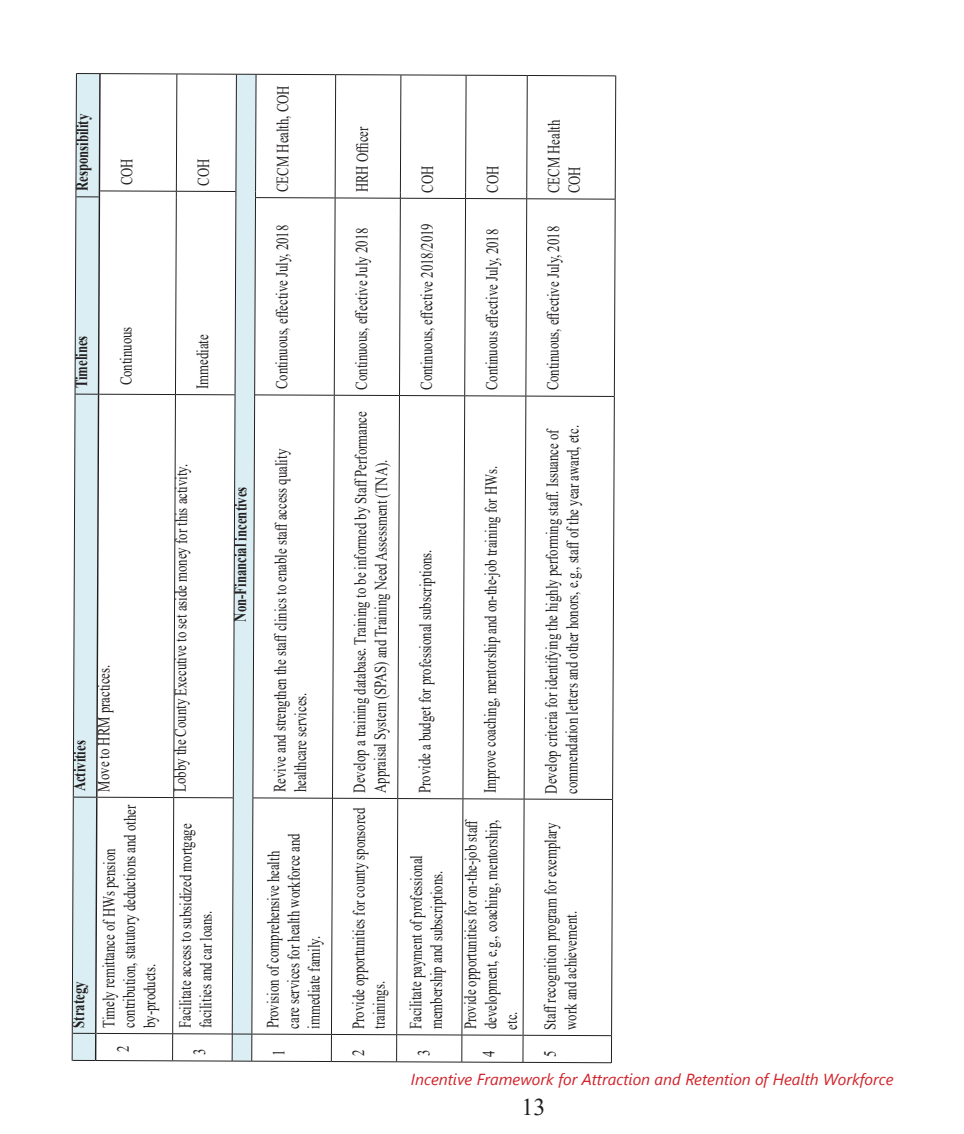
<style>
.page{position:relative;width:964px;height:1134px;background:#fff}
.page>*{position:absolute;margin:0;border:0;box-sizing:border-box;transform-origin:0 0}
.Body{font:24px "Times New Roman";color:#231f20}
.t1{font:17px/20.4px "Times New Roman";letter-spacing:-.01em;color:#231f20;scale:.75 1}
.t2{font:700 17px "Times New Roman";letter-spacing:-.01em;color:#231f20;scale:.75 1}
.t3{font:italic 16px "Segoe UI";color:#d1232a}
</style>
<div class="page">
<svg style="left:75px;top:74px;width:180px;height:961px"></svg>
<hr style="left:76px;top:73px;width:1px;height:118px;background:#231f20">
<svg style="left:172px;top:191px;width:5px;height:869px"></svg>
<hr style="left:176px;top:74px;width:1px;height:117px;background:#231f20">
<hr style="left:236px;top:74px;width:1px;height:117px;background:#231f20">
<hr style="left:255px;top:75px;width:1px;height:117px;background:#231f20">
<svg style="left:331px;top:192px;width:5px;height:869px"></svg>
<hr style="left:335px;top:75px;width:1px;height:117px;background:#231f20">
<svg style="left:396px;top:192px;width:5px;height:869px"></svg>
<hr style="left:400px;top:75px;width:1px;height:117px;background:#231f20">
<svg style="left:461px;top:192px;width:5px;height:870px"></svg>
<hr style="left:465px;top:75px;width:1px;height:117px;background:#231f20">
<svg style="left:522px;top:193px;width:5px;height:869px"></svg>
<hr style="left:526px;top:76px;width:2px;height:117px;background:#231f20">
<svg style="left:611px;top:193px;width:5px;height:870px"></svg>
<hr style="left:615px;top:76px;width:1px;height:117px;background:#231f20">
<svg style="left:77px;top:73px;width:23px;height:1px"></svg>
<hr style="left:96px;top:1060px;width:77px;height:1px;background:#231f20">
<hr style="left:96px;top:1033px;width:76px;height:1px;background:#231f20">
<hr style="left:97px;top:797px;width:76px;height:1px;background:#231f20">
<hr style="left:99px;top:394px;width:76px;height:1px;background:#231f20">
<hr style="left:100px;top:191px;width:76px;height:1px;background:#231f20">
<hr style="left:100px;top:73px;width:77px;height:1px;background:#231f20">
<hr style="left:173px;top:1060px;width:59px;height:1px;background:#231f20">
<hr style="left:173px;top:1033px;width:59px;height:1px;background:#231f20">
<hr style="left:174px;top:797px;width:59px;height:1px;background:#231f20">
<hr style="left:176px;top:394px;width:59px;height:1px;background:#231f20">
<hr style="left:177px;top:191px;width:59px;height:1px;background:#231f20">
<hr style="left:177px;top:74px;width:59px;height:1px;background:#231f20">
<svg style="left:231px;top:191px;width:25px;height:871px"></svg>
<svg style="left:236px;top:74px;width:20px;height:1px"></svg>
<hr style="left:252px;top:1061px;width:79px;height:1px;background:#231f20">
<hr style="left:252px;top:1034px;width:79px;height:1px;background:#231f20">
<hr style="left:253px;top:797px;width:79px;height:1px;background:#231f20">
<hr style="left:255px;top:395px;width:79px;height:1px;background:#231f20">
<hr style="left:256px;top:197px;width:79px;height:1px;background:#231f20">
<hr style="left:256px;top:74px;width:80px;height:1px;background:#231f20">
<hr style="left:331px;top:1061px;width:66px;height:1px;background:#231f20">
<hr style="left:332px;top:1034px;width:64px;height:1px;background:#231f20">
<hr style="left:333px;top:798px;width:64px;height:1px;background:#231f20">
<hr style="left:335px;top:395px;width:64px;height:1px;background:#231f20">
<hr style="left:335px;top:198px;width:65px;height:1px;background:#231f20">
<hr style="left:336px;top:74px;width:65px;height:1px;background:#231f20">
<hr style="left:397px;top:1061px;width:65px;height:1px;background:#231f20">
<hr style="left:397px;top:1034px;width:64px;height:1px;background:#231f20">
<hr style="left:398px;top:798px;width:64px;height:1px;background:#231f20">
<hr style="left:400px;top:395px;width:64px;height:1px;background:#231f20">
<hr style="left:401px;top:198px;width:64px;height:1px;background:#231f20">
<hr style="left:401px;top:75px;width:65px;height:1px;background:#231f20">
<hr style="left:462px;top:1062px;width:61px;height:1px;background:#231f20">
<hr style="left:462px;top:1035px;width:61px;height:1px;background:#231f20">
<hr style="left:463px;top:798px;width:61px;height:1px;background:#231f20">
<hr style="left:465px;top:395px;width:60px;height:1px;background:#231f20">
<hr style="left:466px;top:198px;width:60px;height:1px;background:#231f20">
<hr style="left:466px;top:75px;width:61px;height:1px;background:#231f20">
<hr style="left:523px;top:1062px;width:88px;height:1px;background:#231f20">
<hr style="left:523px;top:1035px;width:88px;height:1px;background:#231f20">
<hr style="left:524px;top:799px;width:88px;height:1px;background:#231f20">
<hr style="left:526px;top:396px;width:88px;height:1px;background:#231f20">
<hr style="left:527px;top:198px;width:88px;height:1px;background:#231f20">
<hr style="left:527px;top:75px;width:88px;height:1px;background:#231f20">
<svg style="left:72px;top:191px;width:29px;height:870px;background:#cfdee2"></svg>
<hr style="left:99px;top:74px;width:2px;height:117px;background:#231f20">
<p class="t2" style="left:70px;top:191px;width:105px;rotate:-90deg">Responsibility</p>
<p class="t1" style="left:116px;top:185px;width:38px;rotate:-90deg">COH</p>
<p class="t2" style="left:69px;top:388px;width:72px;rotate:-90deg">Timelines</p>
<p class="t1" style="left:115px;top:385px;width:80px;rotate:-90deg">Continuous</p>
<p class="t1" style="left:193px;top:186px;width:38px;rotate:-90deg">COH</p>
<p class="t1" style="left:192px;top:389px;width:74px;rotate:-90deg">Immediate</p>
<p class="t1" style="left:272px;top:192px;width:144px;rotate:-90deg">CECM Health, COH</p>
<p class="t1" style="left:271px;top:389px;width:221px;rotate:-90deg">Continuous, effective July, 2018</p>
<p class="t2" style="left:67px;top:791px;width:70px;rotate:-90deg">Activities</p>
<p class="t2" style="left:66px;top:1028px;width:63px;rotate:-90deg">Strategy</p>
<p class="t1" style="left:93px;top:791px;width:171px;rotate:-90deg">Move to HRM practices.</p>
<p class="t1" style="left:98px;top:1028px;width:299px;rotate:-90deg">Timely remittance of HWs pension contribution, statutory deductions and other by-products.</p>
<p class="t1" style="left:112px;top:1052px;width:10px;rotate:-90deg">2</p>
<p class="t1" style="left:170px;top:792px;width:439px;rotate:-90deg">Lobby the County Executive to set aside money for this activity.</p>
<p class="t1" style="left:175px;top:1028px;width:275px;rotate:-90deg">Facilitate access to subsidized mortgage facilities and car loans.</p>
<p class="t1" style="left:189px;top:1055px;width:10px;rotate:-90deg">3</p>
<p class="t2" style="left:228px;top:622px;width:181px;rotate:-90deg">Non-Financial incentives</p>
<p class="t1" style="left:270px;top:792px;width:459px;rotate:-90deg">Revive and strengthen the staff clinics to enable staff access quality healthcare services.</p>
<p class="t1" style="left:263px;top:1029px;width:262px;rotate:-90deg">Provision of comprehensive health care services for health workforce and immediate family.</p>
<p class="t1" style="left:268px;top:1055px;width:10px;rotate:-90deg">1</p>
<p class="t1" style="left:352px;top:192px;width:89px;rotate:-90deg">HRH Officer</p>
<p class="t1" style="left:351px;top:390px;width:218px;rotate:-90deg">Continuous, effective July 2018</p>
<p class="t1" style="left:350px;top:793px;width:510px;rotate:-90deg">Develop a training database. Training to be informed by Staff Performance<br>Appraisal System (SPAS) and Training Need Assessment (TNA).</p>
<p class="t1" style="left:348px;top:1029px;width:296px;rotate:-90deg">Provide opportunities for county sponsored trainings.</p>
<p class="t1" style="left:348px;top:1056px;width:10px;rotate:-90deg">2</p>
<p class="t1" style="left:417px;top:193px;width:38px;rotate:-90deg">COH</p>
<p class="t1" style="left:416px;top:390px;width:224px;rotate:-90deg">Continuous, effective 2018/2019</p>
<p class="t1" style="left:482px;top:193px;width:38px;rotate:-90deg">COH</p>
<p class="t1" style="left:481px;top:390px;width:217px;rotate:-90deg">Continuous effective July, 2018</p>
<p class="t1" style="left:415px;top:793px;width:326px;rotate:-90deg">Provide a budget for professional subscriptions.</p>
<p class="t1" style="left:405px;top:1029px;width:233px;rotate:-90deg">Facilitate payment of professional membership and subscriptions.</p>
<p class="t1" style="left:413px;top:1056px;width:10px;rotate:-90deg">3</p>
<p class="t1" style="left:480px;top:793px;width:438px;rotate:-90deg">Improve coaching, mentorship and on-the-job training for HWs.</p>
<p class="t1" style="left:460px;top:1029px;width:282px;text-align:justify;rotate:-90deg">Provide opportunities for on-the-job staff development, e.g., coaching, mentorship, etc.</p>
<p class="t1" style="left:478px;top:1056px;width:10px;rotate:-90deg">4</p>
<p class="t1" style="left:543px;top:193px;width:99px;rotate:-90deg">CECM Health</p>
<p class="t1" style="left:563px;top:193px;width:38px;rotate:-90deg">COH</p>
<p class="t1" style="left:542px;top:390px;width:221px;rotate:-90deg">Continuous, effective July, 2018</p>
<p class="t1" style="left:541px;top:793px;width:493px;rotate:-90deg">Develop criteria for identifying the highly performing staff. Issuance of commendation letters and other honors, e.g., staff of the year award, etc.</p>
<p class="t1" style="left:540px;top:1030px;width:277px;rotate:-90deg">Staff recognition program for exemplary work and achievement.</p>
<p class="t1" style="left:539px;top:1057px;width:10px;rotate:-90deg">5</p>
<p class="t3" style="left:411px;top:1065px;width:484px">Incentive Framework for Attraction and Retention of Health Workforce</p>
<p class="Body" style="left:522px;top:1090px;width:25px">13</p>
</div>
